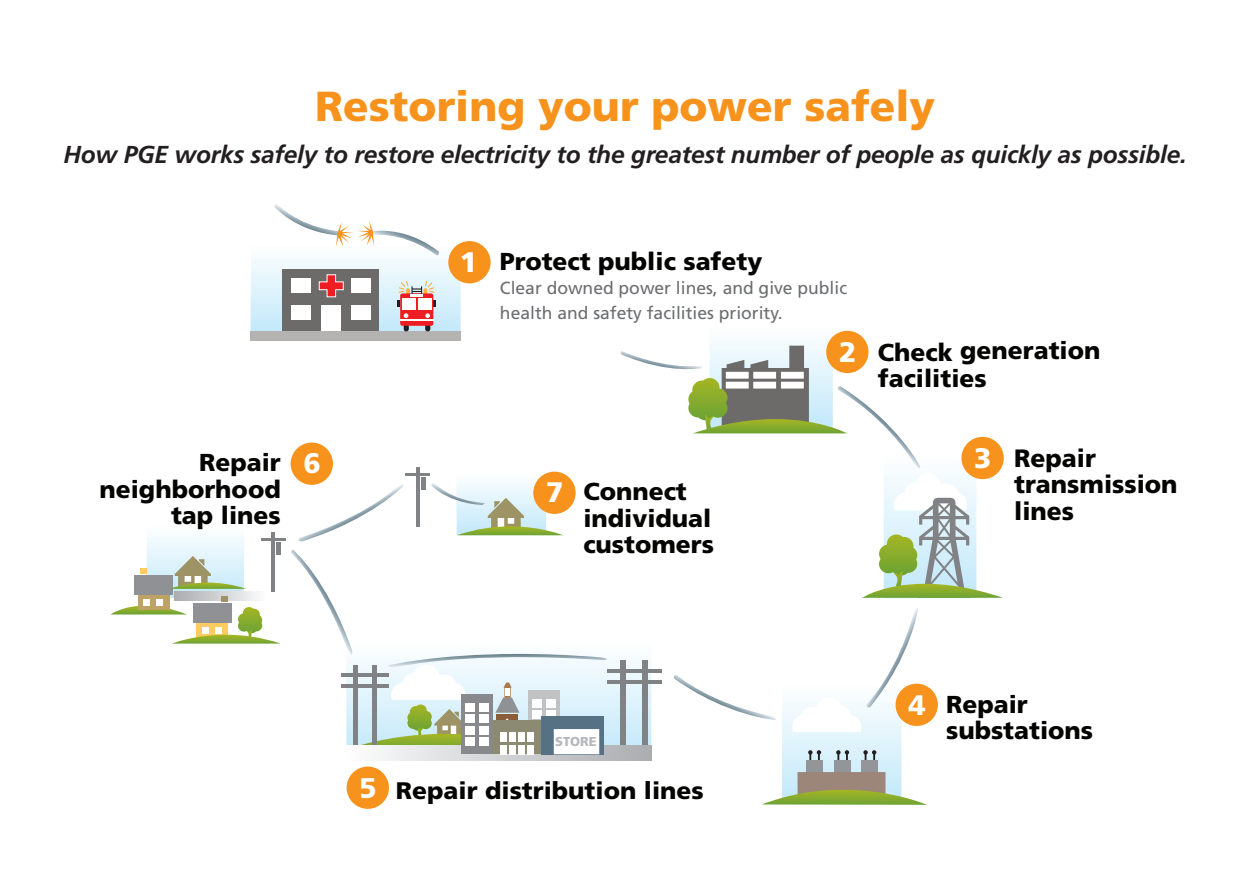
<style>
.page{position:relative;width:1260px;height:882px;background:#fff}
.page>*{position:absolute;margin:0;border:0;box-sizing:border-box;transform-origin:0 0}
.t1{font:900 42px "Frutiger";color:#f7931d}
.t2{font:900 28.18px "Frutiger";color:#fff}
.t3{font:900 25.03px/26.2px "Frutiger";color:#040503}
.t4{font:900 24.5px/26.2px "Frutiger";color:#040503}
.t5{font:italic 700 24.5px "Frutiger";letter-spacing:-.01em;color:#231f20}
.t6{font:900 23.97px "Frutiger";color:#040503}
.t7{font:17.5px/24.5px "Frutiger";color:#6c6d70}
.t8{font:900 12.95px "Frutiger";color:#b6b7bb}
</style>
<div class="page">
<svg style="left:613px;top:659px;width:38px;height:86px;background:#d8ecf6"></svg>
<div style="left:642px;top:660px;width:5px;height:86px;background:#808285"></div>
<div style="left:620px;top:660px;width:6px;height:86px;background:#808285"></div>
<hr style="left:607px;top:669px;width:55px;height:4px;background:#808285">
<hr style="left:607px;top:680px;width:55px;height:3px;background:#808285">
<svg style="left:378px;top:745px;width:273px;height:15px;background:#c8c9cc"></svg>
<svg style="left:111px;top:532px;width:170px;height:112px"></svg>
<div style="left:291px;top:443px;width:42px;height:42px;background:#f7931d;border-radius:50%"></div>
<hr style="left:416px;top:467px;width:3px;height:60px;background:#808285">
<hr style="left:406px;top:473px;width:24px;height:2px;background:#808285">
<hr style="left:421px;top:477px;width:4px;height:12px;background:#808285">
<hr style="left:272px;top:532px;width:3px;height:60px;background:#808285">
<hr style="left:261px;top:538px;width:24px;height:2px;background:#808285">
<hr style="left:277px;top:542px;width:4px;height:12px;background:#808285">
<div style="left:709px;top:327px;width:124px;height:103px;background:#f9fcfe"></div>
<div style="left:250px;top:331px;width:211px;height:9px;background:#b5b2b2"></div>
<svg style="left:251px;top:204px;width:210px;height:128px"></svg>
<div style="left:448px;top:241px;width:43px;height:42px;background:#f7931d;border-radius:50%"></div>
<div style="left:826px;top:331px;width:43px;height:42px;background:#f7931d;border-radius:50%"></div>
<div style="left:456px;top:473px;width:90px;height:62px;background:#fafdfe"></div>
<div style="left:533px;top:472px;width:43px;height:42px;background:#f7931d;border-radius:50%"></div>
<svg style="left:431px;top:482px;width:132px;height:53px"></svg>
<svg style="left:782px;top:703px;width:119px;height:87px;background:#daf0fa"></svg>
<svg style="left:863px;top:750px;width:13px;height:10px"></svg>
<div style="left:862px;top:760px;width:16px;height:37px;background:#939598"></div>
<svg style="left:836px;top:750px;width:13px;height:10px"></svg>
<div style="left:835px;top:760px;width:16px;height:37px;background:#939598"></div>
<svg style="left:808px;top:750px;width:13px;height:10px"></svg>
<div style="left:807px;top:760px;width:16px;height:37px;background:#939598"></div>
<div style="left:798px;top:772px;width:88px;height:27px;background:#9b8679"></div>
<svg style="left:762px;top:790px;width:165px;height:15px"></svg>
<div style="left:346px;top:766px;width:43px;height:43px;background:#f7931d;border-radius:50%"></div>
<svg style="left:298px;top:483px;width:106px;height:58px"></svg>
<svg style="left:620px;top:346px;width:383px;height:252px"></svg>
<svg style="left:792px;top:608px;width:126px;height:124px"></svg>
<svg style="left:674px;top:675px;width:102px;height:45px"></svg>
<div style="left:896px;top:684px;width:42px;height:42px;background:#f7931d;border-radius:50%"></div>
<svg style="left:291px;top:550px;width:322px;height:204px"></svg>
<h1 class="t1" style="left:315px;top:80px;width:621px">Restoring your power safely</h1>
<p class="t5" style="left:63px;top:140px;width:1125px">How PGE works safely to restore electricity to the greatest number of people as quickly as possible.</p>
<p class="t4" style="left:100px;top:449px;width:183px;text-align:right">Repair neighborhood tap lines</p>
<p class="t2" style="left:303px;top:446px;width:19px">6</p>
<p class="t2" style="left:460px;top:245px;width:19px">1</p>
<p class="t4" style="left:500px;top:248px;width:264px">Protect public safety</p>
<p class="t7" style="left:500px;top:276px;width:349px">Clear downed power lines, and give public health and safety facilities priority.</p>
<p class="t2" style="left:839px;top:335px;width:19px">2</p>
<p class="t4" style="left:878px;top:336px;width:224px;line-height:28px">Check generation facilities</p>
<p class="t2" style="left:546px;top:476px;width:19px">7</p>
<p class="t4" style="left:583px;top:478px;width:132px">Connect individual customers</p>
<p class="t2" style="left:974px;top:441px;width:19px">3</p>
<p class="t3" style="left:1014px;top:445px;width:165px">Repair transmission lines</p>
<p class="t8" style="left:555px;top:733px;width:43px">STORE</p>
<p class="t6" style="left:396px;top:776px;width:309px">Repair distribution lines</p>
<p class="t2" style="left:908px;top:688px;width:19px">4</p>
<p class="t4" style="left:946px;top:691px;width:149px">Repair substations</p>
</div>
